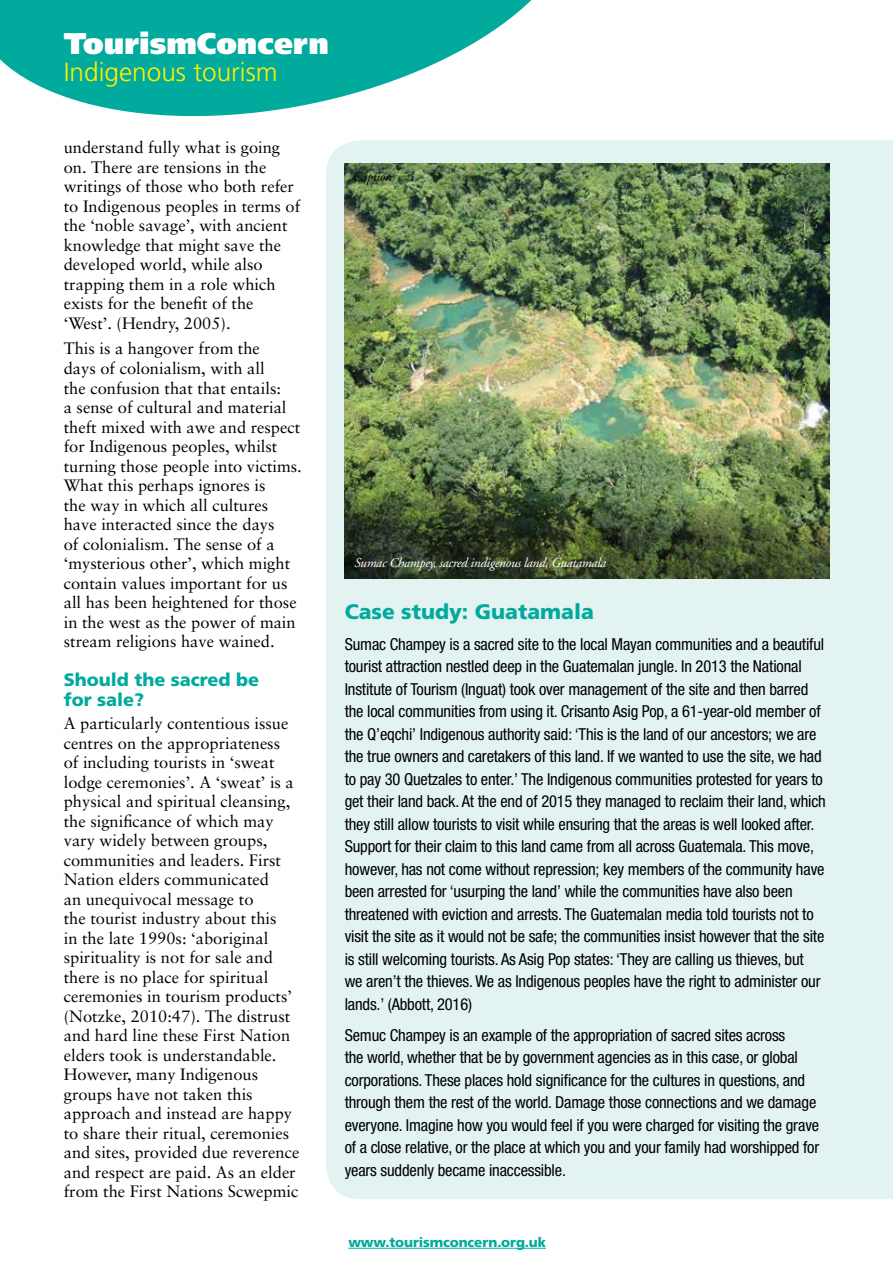
<style>
.page{position:relative;width:893px;height:1263px;background:#fff}
.page>*{position:absolute;margin:0;border:0;box-sizing:border-box;transform-origin:0 0}
.t1{font:900 30px "Frutiger";color:#fff}
.t2{font:300 26.25px "Frutiger";color:#fff200}
.t3{font:900 21px "Frutiger";color:#00aa9d}
.t4{font:900 18px/19.5px "Frutiger";color:#00aa9d}
.t5{font:condensed 16.5px/22.5px "Helvetica Neue";letter-spacing:-.01em;color:#000}
.t6{font:16.5px/19.5px "Sabon";color:#000}
.t7{font:italic 13.5px "Adobe Garamond";letter-spacing:-.02em;color:#fff}
.t8{font:900 13.5px "Frutiger";letter-spacing:-.01em;color:#00aa9d}
.t9{font:italic 13.5px "Adobe Garamond";letter-spacing:-.02em;color:#000}
</style>
<div class="page">
<svg style="left:0;top:0;width:532px;height:117px;fill:#00aa9d"></svg>
<div style="left:326px;top:140px;width:567px;height:1059px;background:#e3f3f1"></div>
<img style="left:345px;top:164px;width:484px;height:414px">
<hr style="left:348px;top:1248px;width:198px;height:1px;background:#00aa9d">
<h1 class="t1" style="left:64px;top:25px;width:267px">TourismConcern</h1>
<h2 class="t2" style="left:64px;top:57px;width:215px">Indigenous tourism</h2>
<p class="t6" style="left:64px;top:137px;width:238px">understand fully what is going on. There are tensions in the writings of those who both refer to Indigenous peoples in terms of the ‘noble savage’, with ancient knowledge that might save the developed world, while also trapping them in a role which exists for the benefit of the ‘West’. (Hendry, 2005).</p>
<p class="t6" style="left:64px;top:339px;width:240px">This is a hangover from the<br>days of colonialism, with all<br>the confusion that that entails:<br>a sense of cultural and material theft mixed with awe and respect for Indigenous peoples, whilst turning those people into victims.<br>What this perhaps ignores is<br>the way in which all cultures have interacted since the days<br>of colonialism. The sense of a ‘mysterious other’, which might contain values important for us all has been heightened for those in the west as the power of main stream religions have wained.</p>
<p class="t4" style="left:64px;top:670px;width:197px">Should the sacred be for sale?</p>
<p class="t6" style="left:64px;top:714px;width:237px">A particularly contentious issue centres on the appropriateness<br>of including tourists in ‘sweat lodge ceremonies’. A ‘sweat’ is a physical and spiritual cleansing, the significance of which may vary widely between groups, communities and leaders. First<br>Nation elders communicated<br>an unequivocal message to<br>the tourist industry about this<br>in the late 1990s: ‘aboriginal spirituality is not for sale and there is no place for spiritual ceremonies in tourism products’ (Notzke, 2010:47). The distrust and hard line these First Nation elders took is understandable.<br>However, many Indigenous groups have not taken this approach and instead are happy to share their ritual, ceremonies and sites, provided due reverence and respect are paid. As an elder from the First Nations Scwepmic</p>
<p class="t9" style="left:353px;top:169px;width:40px">Caption</p>
<p class="t7" style="left:354px;top:555px;width:253px">Sumac Champey, sacred indigenous land, Guatamala</p>
<p class="t3" style="left:345px;top:599px;width:251px">Case study: Guatamala</p>
<p class="t5" style="left:345px;top:632px;width:483px">Sumac Champey is a sacred site to the local Mayan communities and a beautiful tourist attraction nestled deep in the Guatemalan jungle. In 2013 the National Institute of Tourism (Inguat) took over management of the site and then barred the local communities from using it. Crisanto Asig Pop, a 61-year-old member of the Q’eqchi’ Indigenous authority said: ‘This is the land of our ancestors; we are the true owners and caretakers of this land. If we wanted to use the site, we had to pay 30 Quetzales to enter.’ The Indigenous communities protested for years to get their land back. At the end of 2015 they managed to reclaim their land, which they still allow tourists to visit while ensuring that the areas is well looked after.<br>Support for their claim to this land came from all across Guatemala. This move, however, has not come without repression; key members of the community have been arrested for ‘usurping the land’ while the communities have also been threatened with eviction and arrests. The Guatemalan media told tourists not to visit the site as it would not be safe; the communities insist however that the site is still welcoming tourists. As Asig Pop states: ‘They are calling us thieves, but<br>we aren’t the thieves. We as Indigenous peoples have the right to administer our lands.’ (Abbott, 2016)</p>
<p class="t5" style="left:345px;top:1023px;width:476px">Semuc Champey is an example of the appropriation of sacred sites across<br>the world, whether that be by government agencies as in this case, or global corporations. These places hold significance for the cultures in questions, and through them the rest of the world. Damage those connections and we damage everyone. Imagine how you would feel if you were charged for visiting the grave of a close relative, or the place at which you and your family had worshipped for years suddenly became inaccessible.</p>
<p class="t8" style="left:348px;top:1234px;width:199px">www.tourismconcern.org.uk</p>
</div>
